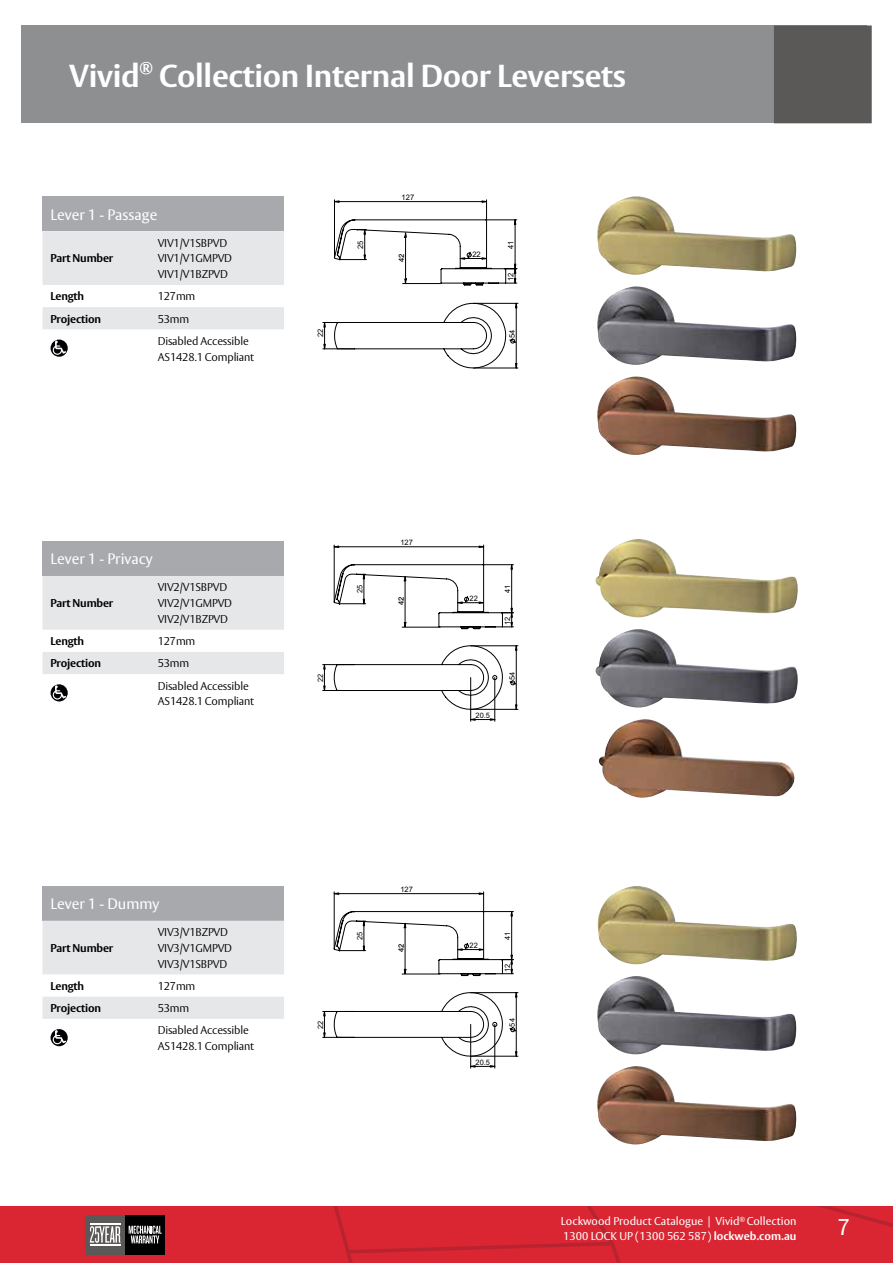
<style>
.page{position:relative;width:893px;height:1263px;background:#fff}
.page>*{position:absolute;margin:0;border:0;box-sizing:border-box;transform-origin:0 0}
.t1{font:700 31.5px "ASSA Vesta";letter-spacing:-.01em;color:#fff}
.t2{font:22.5px "ASSA Vesta";color:#fff}
.t3{font:700 15.75px "ASSA Vesta";color:#fff}
.t4{font:15px "ASSA Vesta";color:#fff}
.t5{font:300 11.25px/15.8px "ASSA Vesta";letter-spacing:-.015em;color:#000}
.t6{font:700 11.25px "ASSA Vesta";letter-spacing:-.015em;color:#000}
.t7{font:11.25px/15px "ASSA Vesta";color:#fff}
.t8{font:7.65px "Arial";color:#000}
.t9{font:7.5px "Arial";color:#000}
.t10{font:500 7.5px "Helvetica Neue LT Std";color:#000}
.s1{font-weight:700}
</style>
<div class="page">
<svg style="left:0;top:1206px;width:893px;height:57px;background:#cf2834"></svg>
<hr style="left:90px;top:1224px;width:30px;height:1px;background:#fff">
<hr style="left:90px;top:1244px;width:30px;height:1px;background:#fff">
<div style="left:21px;top:26px;width:846px;height:97px;background:#8d8f91"></div>
<div style="left:774px;top:26px;width:98px;height:97px;background:#5a5957"></div>
<div style="left:43px;top:196px;width:241px;height:35px;background:#a7a9ac"></div>
<svg style="left:43px;top:231px;width:241px;height:98px"></svg>
<svg style="left:51px;top:340px;width:17px;height:17px"></svg>
<div style="left:43px;top:541px;width:241px;height:35px;background:#a7a9ac"></div>
<svg style="left:43px;top:576px;width:241px;height:98px"></svg>
<svg style="left:51px;top:684px;width:17px;height:17px"></svg>
<div style="left:43px;top:886px;width:241px;height:35px;background:#a7a9ac"></div>
<svg style="left:43px;top:921px;width:241px;height:98px"></svg>
<svg style="left:51px;top:1029px;width:17px;height:17px"></svg>
<img style="left:597px;top:196px;width:200px;height:79px">
<img style="left:597px;top:886px;width:200px;height:78px">
<img style="left:597px;top:286px;width:200px;height:79px">
<img style="left:597px;top:976px;width:200px;height:78px">
<img style="left:597px;top:376px;width:200px;height:79px">
<img style="left:597px;top:1066px;width:200px;height:78px">
<img style="left:595px;top:539px;width:203px;height:79px">
<img style="left:595px;top:629px;width:203px;height:79px">
<img style="left:599px;top:719px;width:196px;height:79px">
<svg style="left:323px;top:199px;width:195px;height:169px"></svg>
<hr style="left:405px;top:237px;width:1px;height:42px;background:#000">
<hr style="left:402px;top:283px;width:39px;height:1px;background:#000">
<hr style="left:323px;top:690px;width:31px;height:1px;background:#000">
<hr style="left:323px;top:664px;width:31px;height:1px;background:#000">
<svg style="left:323px;top:664px;width:2px;height:26px"></svg>
<svg style="left:333px;top:545px;width:185px;height:176px"></svg>
<hr style="left:405px;top:581px;width:1px;height:41px;background:#000">
<hr style="left:402px;top:627px;width:38px;height:1px;background:#000">
<hr style="left:323px;top:1037px;width:31px;height:1px;background:#000">
<hr style="left:323px;top:1011px;width:31px;height:1px;background:#000">
<svg style="left:323px;top:1012px;width:2px;height:26px"></svg>
<svg style="left:333px;top:891px;width:185px;height:177px"></svg>
<hr style="left:405px;top:928px;width:1px;height:41px;background:#000">
<hr style="left:402px;top:974px;width:38px;height:1px;background:#000">
<h1 class="t1" style="left:69px;top:56px;width:72px">Vivid</h1>
<h3 class="t3" style="left:139px;top:56px;width:15px">®</h3>
<h1 class="t1" style="left:159px;top:56px;width:468px">Collection Internal Door Leversets</h1>
<h3 class="t4" style="left:50px;top:205px;width:109px">Lever 1 - Passage</h3>
<p class="t6" style="left:50px;top:252px;width:64px">Part Number</p>
<p class="t5" style="left:158px;top:235px;width:76px">VIV1/V1SBPVD<br>VIV1/V1GMPVD<br>VIV1/V1BZPVD</p>
<p class="t6" style="left:50px;top:289px;width:35px">Length</p>
<p class="t5" style="left:158px;top:289px;width:39px">127mm</p>
<p class="t6" style="left:50px;top:312px;width:52px">Projection</p>
<p class="t5" style="left:158px;top:308px;width:93px;line-height:22.2px">53mm<br>Disabled Accessible</p>
<p class="t5" style="left:158px;top:349px;width:98px">AS1428.1 Compliant</p>
<p class="t8" style="left:356px;top:249px;width:10px;rotate:-90deg">25</p>
<p class="t8" style="left:402px;top:192px;width:14px">127</p>
<p class="t10" style="left:397px;top:262px;width:10px;rotate:-90deg">42</p>
<p class="t8" style="left:472px;top:249px;width:10px">22</p>
<p class="t8" style="left:506px;top:249px;width:10px;rotate:-90deg">41</p>
<p class="t8" style="left:506px;top:281px;width:10px;rotate:-90deg">12</p>
<p class="t8" style="left:315px;top:337px;width:10px;rotate:-90deg">22</p>
<p class="t8" style="left:507px;top:338px;width:10px;rotate:-90deg">54</p>
<h3 class="t4" style="left:50px;top:550px;width:104px">Lever 1 - Privacy</h3>
<p class="t6" style="left:50px;top:596px;width:64px">Part Number</p>
<p class="t5" style="left:158px;top:580px;width:76px">VIV2/V1SBPVD<br>VIV2/V1GMPVD<br>VIV2/V1BZPVD</p>
<p class="t6" style="left:50px;top:634px;width:35px">Length</p>
<p class="t5" style="left:158px;top:634px;width:39px">127mm</p>
<p class="t6" style="left:50px;top:656px;width:52px">Projection</p>
<p class="t5" style="left:158px;top:653px;width:93px;line-height:22.2px">53mm<br>Disabled Accessible</p>
<p class="t5" style="left:158px;top:694px;width:98px">AS1428.1 Compliant</p>
<p class="t9" style="left:315px;top:682px;width:10px;rotate:-90deg">22</p>
<p class="t9" style="left:355px;top:593px;width:10px;rotate:-90deg">25</p>
<p class="t9" style="left:400px;top:538px;width:14px">127</p>
<p class="t10" style="left:397px;top:605px;width:10px;rotate:-90deg">42</p>
<p class="t9" style="left:470px;top:594px;width:10px">22</p>
<p class="t9" style="left:503px;top:593px;width:10px;rotate:-90deg">41</p>
<p class="t9" style="left:503px;top:625px;width:10px;rotate:-90deg">12</p>
<p class="t9" style="left:475px;top:711px;width:16px">20.5</p>
<p class="t9" style="left:507px;top:680px;width:10px;rotate:-90deg">54</p>
<h3 class="t4" style="left:50px;top:895px;width:111px">Lever 1 - Dummy</h3>
<p class="t6" style="left:50px;top:941px;width:64px">Part Number</p>
<p class="t5" style="left:158px;top:925px;width:76px">VIV3/V1BZPVD<br>VIV3/V1GMPVD<br>VIV3/V1SBPVD</p>
<p class="t6" style="left:50px;top:979px;width:35px">Length</p>
<p class="t5" style="left:158px;top:978px;width:39px">127mm</p>
<p class="t6" style="left:50px;top:1001px;width:52px">Projection</p>
<p class="t5" style="left:158px;top:997px;width:93px;line-height:22.2px">53mm<br>Disabled Accessible</p>
<p class="t5" style="left:158px;top:1039px;width:98px">AS1428.1 Compliant</p>
<p class="t9" style="left:315px;top:1029px;width:10px;rotate:-90deg">22</p>
<p class="t9" style="left:355px;top:940px;width:10px;rotate:-90deg">25</p>
<p class="t9" style="left:400px;top:885px;width:14px">127</p>
<p class="t10" style="left:397px;top:952px;width:10px;rotate:-90deg">42</p>
<p class="t9" style="left:470px;top:941px;width:10px">22</p>
<p class="t9" style="left:503px;top:940px;width:10px;rotate:-90deg">41</p>
<p class="t9" style="left:503px;top:972px;width:10px;rotate:-90deg">12</p>
<p class="t9" style="left:475px;top:1057px;width:16px">20.5</p>
<p class="t9" style="left:507px;top:1026px;width:10px;rotate:-90deg">54</p>
<p class="t7" style="left:561px;top:1214px;width:237px">Lockwood Product Catalogue | Vivid<sup>®</sup> Collection<br>1300 LOCK UP (1300 562 587) <span class="s1">lockweb.com.au</span></p>
<h2 class="t2" style="left:838px;top:1214px;width:14px">7</h2>
</div>
